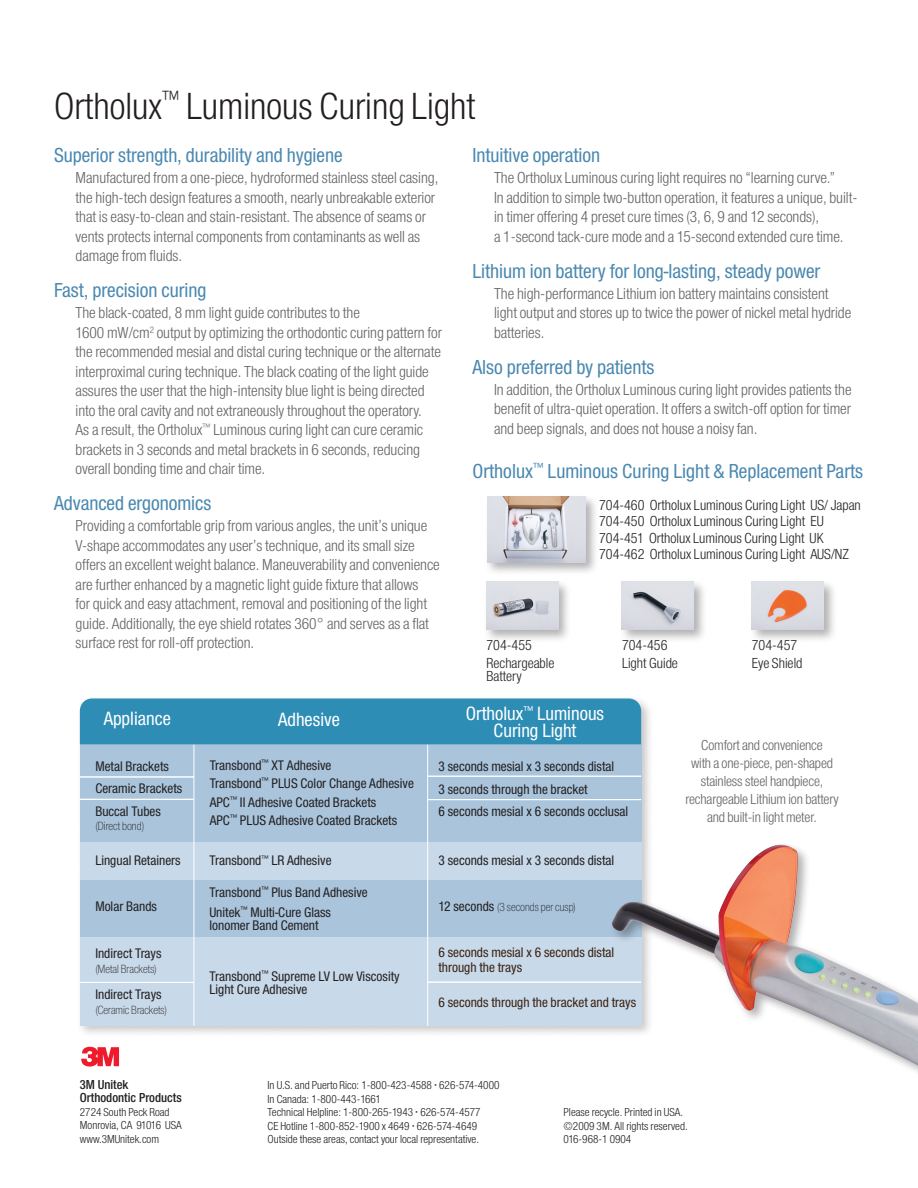
<style>
.page{position:relative;width:918px;height:1188px;background:#fff}
.page>*{position:absolute;margin:0;border:0;box-sizing:border-box;transform-origin:0 0}
.t1{font:39.3px "Helvetica Neue H47";color:#231f20}
.t2{font:21px "Helvetica Neue H57";letter-spacing:-.005em;color:#4a88b0}
.t3{font:19.95px/16.5px "Helvetica Neue H57";color:#fff;text-align:center}
.t4{font:16.5px/19.5px "Helvetica Neue H47";letter-spacing:-.005em;color:#636366}
.t5{font:15.15px "Helvetica Neue H47";color:#231f20}
.Ad_Copy_Block{font:15px/18px "Helvetica Neue H47";letter-spacing:-.01em;color:#636366;text-align:center}
.t6{font:14.4px/22.6px "Helvetica Neue H57";color:#231f20}
.t7{font:14.4px/14.4px "Helvetica Neue H57";color:#3a2111}
.t8{font:13.5px "Helvetica Neue H67";color:#231f20}
.t9{font:12.3px "Helvetica Neue H37";color:#231f20}
.t10{font:12px "Helvetica Neue H47";color:#231f20}
.s1{font-family:"Helvetica Neue H57";font-size:14.4px}
</style>
<div class="page">
<div style="left:76px;top:695px;width:584px;height:350px;background:#231f20;opacity:.25"></div>
<div style="left:80px;top:841px;width:561px;height:40px;background:#c8d9e9"></div>
<div style="left:80px;top:881px;width:561px;height:56px;background:#a9c4db"></div>
<div style="left:80px;top:937px;width:561px;height:89px;background:#c8d9e9"></div>
<div style="left:80px;top:744px;width:561px;height:97px;background:#a9c4db"></div>
<hr style="left:80px;top:777px;width:114px;height:1px;background:#fff">
<hr style="left:194px;top:744px;width:1px;height:282px;background:#fff">
<hr style="left:80px;top:799px;width:114px;height:1px;background:#fff">
<hr style="left:80px;top:982px;width:114px;height:1px;background:#fff">
<hr style="left:428px;top:776px;width:213px;height:1px;background:#fff">
<hr style="left:428px;top:799px;width:213px;height:1px;background:#fff">
<hr style="left:428px;top:982px;width:213px;height:1px;background:#fff">
<hr style="left:427px;top:744px;width:1px;height:282px;background:#fff">
<div style="left:80px;top:698px;width:561px;height:46px;background:#2d8db5"></div>
<div style="left:749px;top:579px;width:95px;height:71px;background:#231f20;opacity:.35"></div>
<img style="left:752px;top:582px;width:72px;height:48px">
<div style="left:609px;top:842px;width:309px;height:276px;background:#fff"></div>
<img style="left:612px;top:845px;width:306px;height:220px">
<div style="left:619px;top:579px;width:95px;height:71px;background:#231f20;opacity:.35"></div>
<img style="left:622px;top:582px;width:71px;height:48px">
<div style="left:484px;top:579px;width:95px;height:71px;background:#231f20;opacity:.35"></div>
<img style="left:487px;top:583px;width:71px;height:47px">
<div style="left:484px;top:494px;width:121px;height:89px;background:#231f20;opacity:.35"></div>
<img style="left:487px;top:497px;width:99px;height:66px">
<svg style="left:81px;top:1047px;width:38px;height:20px"></svg>
<p class="t1" style="left:54px;top:80px;width:423px">Ortholux<sup>™</sup> Luminous Curing Light</p>
<p class="t2" style="left:54px;top:141px;width:290px">Superior strength, durability and hygiene</p>
<p class="t4" style="left:76px;top:170px;width:364px">Manufactured from a one-piece, hydroformed stainless steel casing, the high-tech design features a smooth, nearly unbreakable exterior that is easy-to-clean and stain-resistant. The absence of seams or vents protects internal components from contaminants as well as damage from fluids.</p>
<p class="t2" style="left:54px;top:276px;width:154px">Fast, precision curing</p>
<p class="t4" style="left:76px;top:305px;width:368px">The black-coated, 8 mm light guide contributes to the<br>1600 mW/cm<sup>2</sup>² output by optimizing the orthodontic curing pattern for the recommended mesial and distal curing technique or the alternate interproximal curing technique. The black coating of the light guide assures the user that the high-intensity blue light is being directed into the oral cavity and not extraneously throughout the operatory.<br>As a result, the Ortholux<sup>™</sup> Luminous curing light can cure ceramic brackets in 3 seconds and metal brackets in 6 seconds, reducing overall bonding time and chair time.</p>
<p class="t2" style="left:54px;top:489px;width:159px">Advanced ergonomics</p>
<p class="t4" style="left:76px;top:518px;width:366px">Providing a comfortable grip from various angles, the unit’s unique V-shape accommodates any user’s technique, and its small size offers an excellent weight balance. Maneuverability and convenience are further enhanced by a magnetic light guide fixture that allows<br>for quick and easy attachment, removal and positioning of the light guide. Additionally, the eye shield rotates 360° and serves as a flat surface rest for roll-off protection.</p>
<p class="t2" style="left:472px;top:141px;width:129px">Intuitive operation</p>
<p class="t4" style="left:494px;top:170px;width:365px">The Ortholux Luminous curing light requires no “learning curve.”<br>In addition to simple two-button operation, it features a unique, built&shy;in timer offering 4 preset cure times (3, 6, 9 and 12 seconds),<br>a 1-second tack-cure mode and a 15-second extended cure time.</p>
<p class="t2" style="left:472px;top:257px;width:349px">Lithium ion battery for long-lasting, steady power</p>
<p class="t4" style="left:494px;top:285px;width:359px">The high-performance Lithium ion battery maintains consistent light output and stores up to twice the power of nickel metal hydride batteries.</p>
<p class="t2" style="left:472px;top:353px;width:183px">Also preferred by patients</p>
<p class="t4" style="left:494px;top:381px;width:359px;text-align:justify">In addition, the Ortholux Luminous curing light provides patients the benefit of ultra-quiet operation. It offers a switch-off option for timer and beep signals, and does not house a noisy fan.</p>
<p class="t2" style="left:472px;top:457px;width:392px">Ortholux<sup>™</sup> Luminous Curing Light &amp; Replacement Parts</p>
<p class="t5" style="left:487px;top:635px;width:47px">704-455</p>
<p class="t5" style="left:487px;top:653px;width:70px">Rechargeable</p>
<p class="t5" style="left:487px;top:666px;width:37px">Battery</p>
<p class="t5" style="left:599px;top:495px;width:263px">704-460 Ortholux Luminous Curing Light US/ Japan</p>
<p class="t5" style="left:599px;top:511px;width:226px">704-450 Ortholux Luminous Curing Light EU</p>
<p class="t5" style="left:599px;top:528px;width:226px">704-451 Ortholux Luminous Curing Light UK</p>
<p class="t5" style="left:599px;top:544px;width:251px">704-462 Ortholux Luminous Curing Light AUS/NZ</p>
<p class="t5" style="left:622px;top:635px;width:47px">704-456</p>
<p class="t5" style="left:622px;top:653px;width:57px">Light Guide</p>
<p class="t5" style="left:752px;top:635px;width:47px">704-457</p>
<p class="t5" style="left:752px;top:653px;width:52px">Eye Shield</p>
<p class="t3" style="left:104px;top:711px;width:69px">Appliance</p>
<p class="t3" style="left:278px;top:712px;width:63px">Adhesive</p>
<p class="t3" style="left:466px;top:707px;width:140px">Ortholux<sup>™</sup> Luminous<br>Curing Light</p>
<p class="t6" style="left:95px;top:756px;width:89px">Metal Brackets<br>Ceramic Brackets<br>Buccal Tubes</p>
<p class="t9" style="left:95px;top:818px;width:50px">(Direct bond)</p>
<p class="t6" style="left:95px;top:850px;width:87px">Lingual Retainers</p>
<p class="t6" style="left:95px;top:896px;width:63px">Molar Bands</p>
<p class="t6" style="left:95px;top:943px;width:68px">Indirect Trays</p>
<p class="t9" style="left:95px;top:960px;width:63px">(Metal Brackets)</p>
<p class="t6" style="left:95px;top:984px;width:68px">Indirect Trays</p>
<p class="t9" style="left:95px;top:1001px;width:73px">(Ceramic Brackets)</p>
<p class="t6" style="left:210px;top:757px;width:206px;line-height:18.5px">Transbond<sup>™</sup> XT Adhesive<br>Transbond<sup>™</sup> PLUS Color Change Adhesive<br>APC<sup>™</sup> II Adhesive Coated Brackets<br>APC<sup>™</sup> PLUS Adhesive Coated Brackets</p>
<p class="t6" style="left:438px;top:756px;width:191px">3 seconds mesial x 3 seconds distal<br>3 seconds through the bracket<br>6 seconds mesial x 6 seconds occlusal</p>
<p class="t6" style="left:210px;top:846px;width:160px;line-height:31.5px">Transbond<sup>™</sup> LR Adhesive<br>Transbond<sup>™</sup> Plus Band Adhesive</p>
<p class="t6" style="left:210px;top:906px;width:123px;line-height:13.4px">Unitek<sup>™</sup> Multi-Cure Glass lonomer Band Cement</p>
<p class="t6" style="left:210px;top:971px;width:192px;line-height:13.4px">Transbond<sup>™</sup> Supreme LV Low Viscosity<br>Light Cure Adhesive</p>
<p class="t6" style="left:438px;top:850px;width:177px">3 seconds mesial x 3 seconds distal</p>
<p class="t9" style="left:438px;top:898px;width:139px"><span class="s1">12 seconds</span> (3 seconds per cusp)</p>
<p class="t7" style="left:438px;top:947px;width:177px">6 seconds mesial x 6 seconds distal through the trays</p>
<p class="t7" style="left:438px;top:996px;width:199px">6 seconds through the bracket and trays</p>
<p class="Ad_Copy_Block" style="left:701px;top:737px;width:123px">Comfort and convenience</p>
<p class="Ad_Copy_Block" style="left:685px;top:755px;width:155px">with a one-piece, pen-shaped stainless steel handpiece, rechargeable Lithium ion battery</p>
<p class="Ad_Copy_Block" style="left:707px;top:809px;width:111px">and built-in light meter.</p>
<p class="t8" style="left:80px;top:1075px;width:50px">3M Unitek</p>
<p class="t8" style="left:80px;top:1089px;width:103px">Orthodontic Products</p>
<p class="t10" style="left:80px;top:1104px;width:91px">2724 South Peck Road</p>
<p class="t10" style="left:80px;top:1117px;width:104px">Monrovia, CA 91016 USA</p>
<p class="t10" style="left:80px;top:1131px;width:81px">www.3MUnitek.com</p>
<p class="t10" style="left:268px;top:1077px;width:233px">In U.S. and Puerto Rico: 1-800-423-4588 • 626-574-4000</p>
<p class="t10" style="left:268px;top:1091px;width:115px">In Canada: 1-800-443-1661</p>
<p class="t10" style="left:268px;top:1104px;width:215px">Technical Helpline: 1-800-265-1943 • 626-574-4577</p>
<p class="t10" style="left:268px;top:1118px;width:211px">CE Hotline 1-800-852-1900 x 4649 • 626-574-4649</p>
<p class="t10" style="left:268px;top:1131px;width:213px">Outside these areas, contact your local representative.</p>
<p class="t10" style="left:564px;top:1104px;width:121px">Please recycle. Printed in USA.</p>
<p class="t10" style="left:564px;top:1118px;width:126px">©2009 3M. All rights reserved.</p>
<p class="t10" style="left:564px;top:1131px;width:69px">016-968-1 0904</p>
</div>
